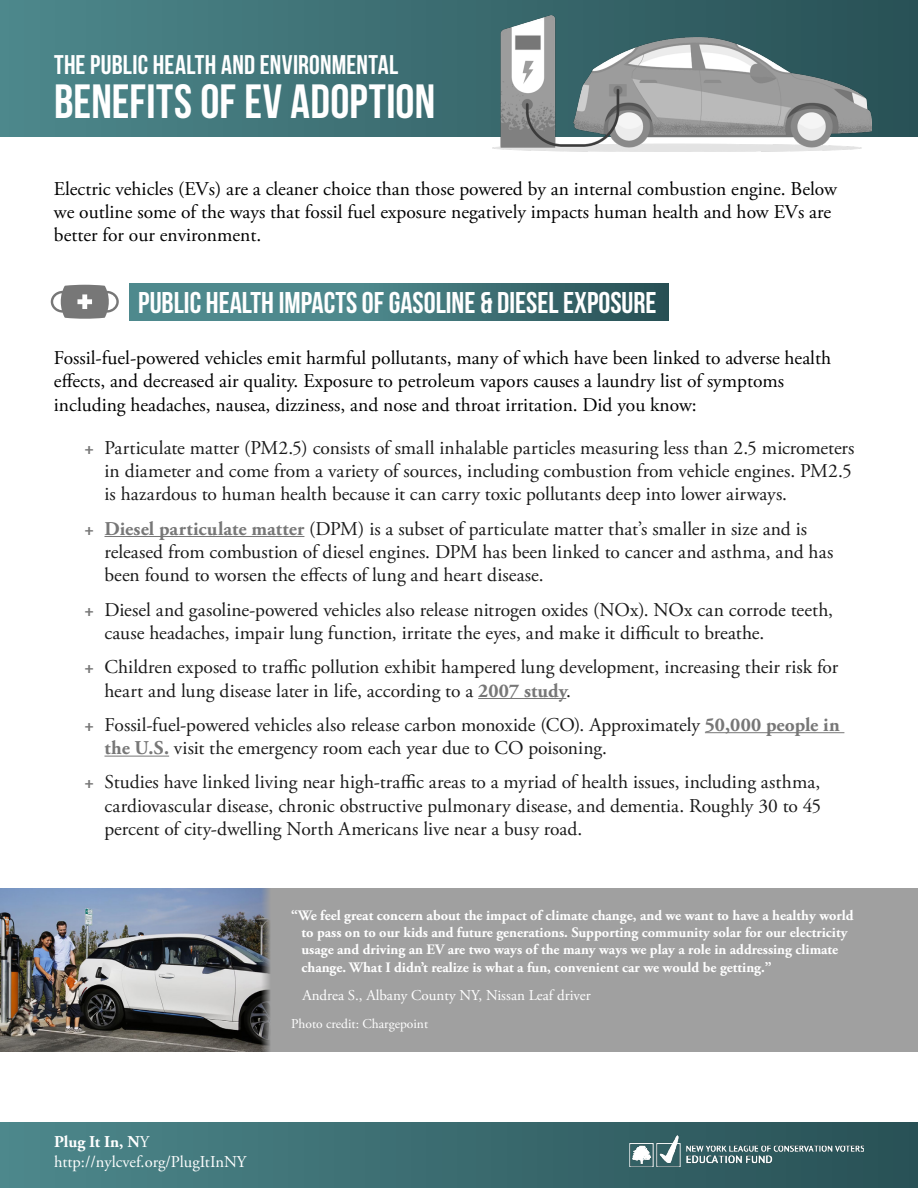
<style>
.page{position:relative;width:918px;height:1188px;background:#fff}
.page>*{position:absolute;margin:0;border:0;box-sizing:border-box;transform-origin:0 0}
.t1{font:700 48px "Bebas Neue";letter-spacing:.005em;color:#fff}
.t2{font:700 30px "Bebas Neue";color:#fff}
.t3{font:700 27px "Bebas Neue";letter-spacing:.005em;color:#fff}
.t4{font:19.5px/23.4px "Adobe Garamond Pro";color:#1a1a1a}
.t5{font:19.5px/23.4px "Adobe Garamond Pro";color:#000}
.t6{font:16.5px/19.8px "Adobe Garamond Pro";color:#fff}
.t7{font:15px "Adobe Garamond Pro";color:#fff}
.t8{font:700 14.4px/17.2px "Adobe Garamond Pro";color:#fff}
.t9{font:13.5px "Adobe Garamond Pro";color:#fff}
.s1{font-weight:700;color:#777}
.s2{font-weight:700}
</style>
<div class="page">
<div style="left:0;top:889px;width:918px;height:163px;background:#a0a0a0"></div>
<div style="left:0;top:0;width:918px;height:136px;background:linear-gradient(to right,#4d878b,#285055)"></div>
<div style="left:0;top:1122px;width:918px;height:66px;background:linear-gradient(to right,#4d878b,#285055)"></div>
<img style="left:629px;top:1135px;width:235px;height:32px">
<hr style="left:104px;top:536px;width:200px;height:1px;background:#777">
<hr style="left:478px;top:698px;width:88px;height:1px;background:#777">
<hr style="left:705px;top:732px;width:139px;height:1px;background:#777">
<hr style="left:104px;top:756px;width:65px;height:1px;background:#777">
<div style="left:130px;top:284px;width:539px;height:36px;background:linear-gradient(to right,#58979b,#2e585d)"></div>
<img style="left:0;top:889px;width:259px;height:163px">
<svg style="left:259px;top:889px;width:11px;height:163px;background:#6d6f72"></svg>
<svg style="left:51px;top:285px;width:68px;height:34px"></svg>
<img style="left:492px;top:15px;width:380px;height:137px">
<h3 class="t3" style="left:54px;top:50px;width:346px">THE PUBLIC HEALTH AND ENVIRONMENTAL</h3>
<h1 class="t1" style="left:54px;top:75px;width:383px">BENEFITS OF EV ADOPTION</h1>
<p class="t5" style="left:54px;top:177px;width:785px">Electric vehicles (EVs) are a cleaner choice than those powered by an internal combustion engine. Below we outline some of the ways that fossil fuel exposure negatively impacts human health and how EVs are better for our environment.</p>
<h2 class="t2" style="left:138px;top:286px;width:520px">PUBLIC HEALTH IMPACTS OF GASOLINE &amp; DIESEL EXPOSURE</h2>
<p class="t5" style="left:54px;top:347px;width:779px">Fossil-fuel-powered vehicles emit harmful pollutants, many of which have been linked to adverse health effects, and decreased air quality. Exposure to petroleum vapors causes a laundry list of symptoms including headaches, nausea, dizziness, and nose and throat irritation. Did you know:</p>
<p class="t4" style="left:104px;top:436px;width:751px;text-indent:-20px"><span class="s1">+</span> Particulate matter (PM2.5) consists of small inhalable particles measuring less than 2.5 micrometers in diameter and come from a variety of sources, including combustion from vehicle engines. PM2.5 is hazardous to human health because it can carry toxic pollutants deep into lower airways.</p>
<p class="t4" style="left:104px;top:517px;width:730px;text-indent:-20px"><span class="s1">+ Diesel particulate matter</span> (DPM) is a subset of particulate matter that’s smaller in size and is released from combustion of diesel engines. DPM has been linked to cancer and asthma, and has been found to worsen the effects of lung and heart disease.</p>
<p class="t4" style="left:104px;top:598px;width:730px;text-indent:-20px"><span class="s1">+</span> Diesel and gasoline-powered vehicles also release nitrogen oxides (NOx). NOx can corrode teeth, cause headaches, impair lung function, irritate the eyes, and make it difficult to breathe.</p>
<p class="t4" style="left:104px;top:656px;width:735px;text-indent:-20px"><span class="s1">+</span> Children exposed to traffic pollution exhibit hampered lung development, increasing their risk for heart and lung disease later in life, according to a <span class="s1">2007 study</span>.</p>
<p class="t4" style="left:104px;top:714px;width:737px;text-indent:-20px"><span class="s1">+</span> Fossil-fuel-powered vehicles also release carbon monoxide (CO). Approximately <span class="s1">50,000 people in the U.S.</span> visit the emergency room each year due to CO poisoning.</p>
<p class="t4" style="left:104px;top:771px;width:718px;text-align:justify;text-indent:-20px"><span class="s1">+</span> Studies have linked living near high-traffic areas to a myriad of health issues, including asthma, cardiovascular disease, chronic obstructive pulmonary disease, and dementia. Roughly 30 to 45 percent of city-dwelling North Americans live near a busy road.</p>
<p class="t8" style="left:301px;top:907px;width:554px;text-indent:-10px">“We feel great concern about the impact of climate change, and we want to have a healthy world to pass on to our kids and future generations. Supporting community solar for our electricity usage and driving an EV are two ways of the many ways we play a role in addressing climate change. What I didn’t realize is what a fun, convenient car we would be getting.”</p>
<p class="t7" style="left:302px;top:987px;width:290px">Andrea S., Albany County NY, Nissan Leaf driver</p>
<p class="t6" style="left:54px;top:1133px;width:194px"><span class="s2">Plug It In, N</span>Y http://nylcvef.org/PlugItInNY</p>
<p class="t9" style="left:291px;top:1016px;width:139px">Photo credit: Chargepoint</p>
</div>
